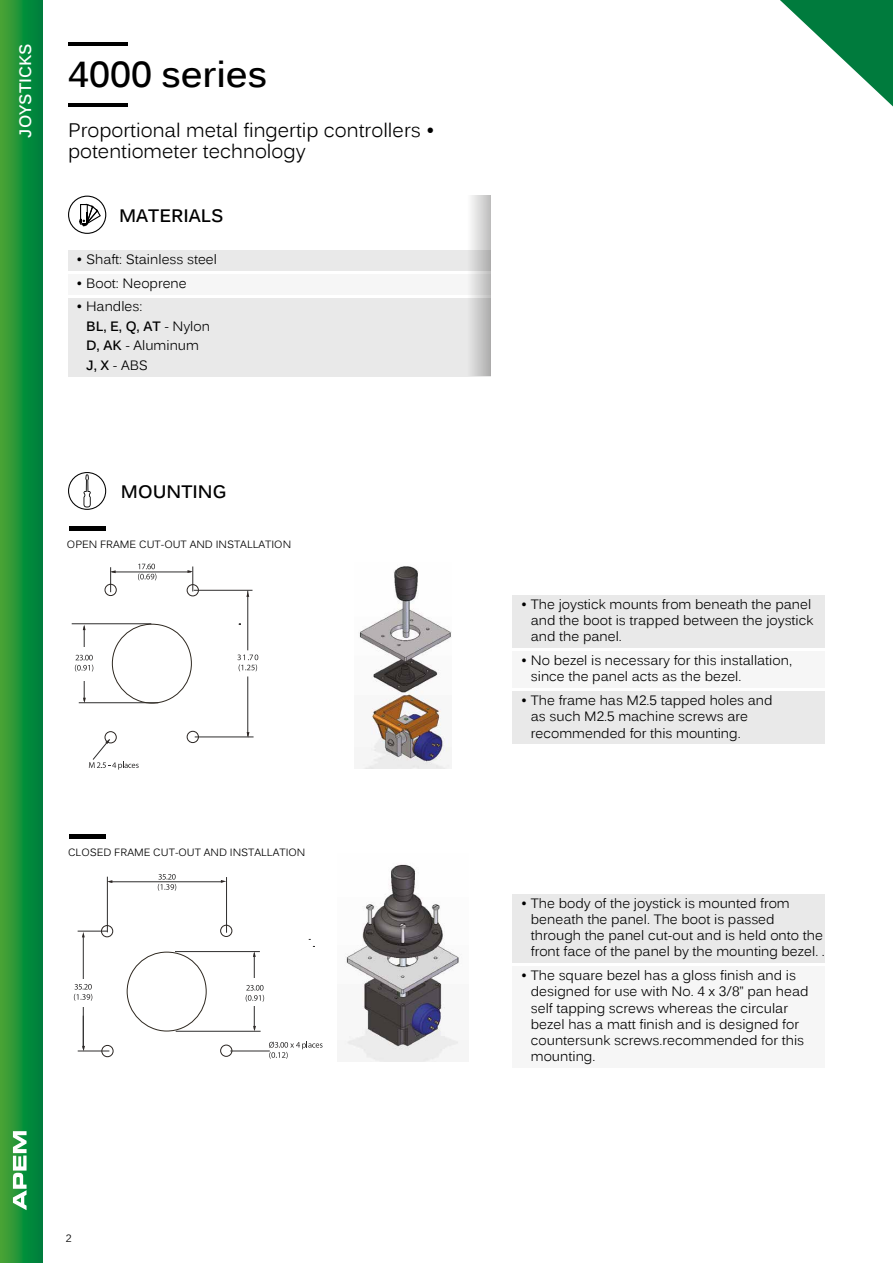
<style>
.page{position:relative;width:893px;height:1263px;background:#fff}
.page>*{position:absolute;margin:0;border:0;box-sizing:border-box;transform-origin:0 0}
.t1{font:700 36px "Kalinga";color:#000}
.t2{font:19.5px/21px "Kalinga";color:#000}
.t3{font:700 18px "Kalinga";color:#000}
.t4{font:700 16.5px "Kalinga";color:#fff}
.t5{font:13.5px/16.2px "Kalinga";color:#000}
.t6{font:10.5px "Kalinga";color:#000}
.s1{font-weight:700}
</style>
<div class="page">
<hr style="left:68px;top:103px;width:59px;height:3px;background:#000">
<hr style="left:68px;top:43px;width:59px;height:3px;background:#000">
<hr style="left:194px;top:590px;width:58px;height:1px;background:#2e2d2d">
<hr style="left:195px;top:737px;width:58px;height:1px;background:#2e2d2d">
<hr style="left:112px;top:572px;width:79px;height:1px;background:#2e2d2d">
<hr style="left:72px;top:623px;width:79px;height:1px;background:#2e2d2d">
<hr style="left:79px;top:702px;width:79px;height:1px;background:#2e2d2d">
<hr style="left:248px;top:591px;width:1px;height:59px;background:#2e2d2d">
<hr style="left:248px;top:677px;width:1px;height:59px;background:#2e2d2d">
<hr style="left:84px;top:627px;width:1px;height:73px;background:#2e2d2d">
<svg style="left:246px;top:591px;width:3px;height:6px"></svg>
<svg style="left:110px;top:568px;width:6px;height:24px"></svg>
<svg style="left:187px;top:567px;width:7px;height:24px"></svg>
<div style="left:79px;top:647px;width:10px;height:34px;background:#fff"></div>
<svg style="left:75px;top:655px;width:18px;height:16px"></svg>
<div style="left:187px;top:731px;width:12px;height:12px;border:1px solid #2a2522;border-radius:50%"></div>
<div style="left:187px;top:584px;width:12px;height:12px;border:1px solid #2a2522;border-radius:50%"></div>
<div style="left:105px;top:584px;width:11px;height:12px;border:1px solid #2a2522;border-radius:50%"></div>
<div style="left:105px;top:731px;width:11px;height:12px;border:1px solid #2a2522;border-radius:50%"></div>
<svg style="left:89px;top:739px;width:50px;height:31px"></svg>
<svg style="left:237px;top:654px;width:21px;height:17px"></svg>
<svg style="left:138px;top:564px;width:18px;height:16px"></svg>
<div style="left:112px;top:624px;width:80px;height:79px;border:1px solid #2e2820;border-radius:50%"></div>
<hr style="left:69px;top:526px;width:36px;height:4px;background:#000">
<svg style="left:68px;top:472px;width:38px;height:38px"></svg>
<img style="left:359px;top:566px;width:93px;height:202px">
<svg style="left:82px;top:1046px;width:3px;height:5px"></svg>
<svg style="left:253px;top:1026px;width:3px;height:5px"></svg>
<hr style="left:110px;top:881px;width:112px;height:1px;background:#2e2d2d">
<svg style="left:78px;top:931px;width:29px;height:6px"></svg>
<hr style="left:78px;top:1051px;width:31px;height:1px;background:#2e2d2d">
<hr style="left:231px;top:1051px;width:38px;height:1px;background:#2e2d2d">
<hr style="left:175px;top:951px;width:84px;height:1px;background:#2e2d2d">
<hr style="left:176px;top:1031px;width:84px;height:1px;background:#2e2d2d">
<hr style="left:107px;top:877px;width:1px;height:55px;background:#2e2d2d">
<hr style="left:226px;top:877px;width:1px;height:55px;background:#2e2d2d">
<div style="left:101px;top:925px;width:12px;height:12px;border:1px solid #2a2522;border-radius:50%"></div>
<div style="left:220px;top:925px;width:12px;height:12px;border:1px solid #2a2522;border-radius:50%"></div>
<div style="left:220px;top:1045px;width:12px;height:11px;border:1px solid #2a2522;border-radius:50%"></div>
<div style="left:102px;top:1045px;width:11px;height:12px;border:1px solid #2a2522;border-radius:50%"></div>
<hr style="left:254px;top:953px;width:1px;height:76px;background:#2e2d2d">
<hr style="left:83px;top:936px;width:1px;height:112px;background:#2e2d2d">
<svg style="left:269px;top:1041px;width:54px;height:18px"></svg>
<div style="left:127px;top:952px;width:79px;height:79px;border:1px solid #2e2820;border-radius:50%"></div>
<div style="left:248px;top:978px;width:10px;height:28px;background:#fff"></div>
<div style="left:78px;top:979px;width:10px;height:27px;background:#fff"></div>
<svg style="left:246px;top:985px;width:18px;height:17px"></svg>
<svg style="left:74px;top:984px;width:18px;height:17px"></svg>
<svg style="left:158px;top:874px;width:18px;height:17px"></svg>
<hr style="left:69px;top:834px;width:36px;height:4px;background:#000">
<img style="left:344px;top:864px;width:116px;height:197px">
<div style="left:68px;top:250px;width:422px;height:20px;background:#e9e9e9"></div>
<div style="left:68px;top:274px;width:422px;height:20px;background:#f6f6f6"></div>
<div style="left:68px;top:298px;width:422px;height:78px;background:#e9e9e9"></div>
<svg style="left:68px;top:196px;width:38px;height:38px"></svg>
<div style="left:513px;top:596px;width:312px;height:52px;background:#e9e9e9"></div>
<div style="left:513px;top:652px;width:312px;height:36px;background:#f6f6f6"></div>
<div style="left:513px;top:692px;width:312px;height:52px;background:#e9e9e9"></div>
<div style="left:513px;top:894px;width:312px;height:69px;background:#e9e9e9"></div>
<div style="left:513px;top:967px;width:312px;height:101px;background:#f6f6f6"></div>
<svg style="left:467px;top:196px;width:23px;height:180px"></svg>
<svg style="left:0;top:0;width:42px;height:1263px;background:#1e9338"></svg>
<svg style="left:780px;top:0;width:113px;height:106px"></svg>
<svg style="left:13px;top:1131px;width:14px;height:79px"></svg>
<p class="t4" style="left:15px;top:138px;width:96px;rotate:-90deg">JOYSTICKS</p>
<h1 class="t1" style="left:68px;top:51px;width:201px">4000 series</h1>
<h2 class="t2" style="left:68px;top:122px;width:368px">Proportional metal fingertip controllers • potentiometer technology</h2>
<h3 class="t3" style="left:119px;top:204px;width:106px">MATERIALS</h3>
<p class="t5" style="left:77px;top:252px;width:142px">• Shaft: Stainless steel</p>
<p class="t5" style="left:77px;top:276px;width:112px">• Boot: Neoprene</p>
<p class="t5" style="left:86px;top:298px;width:125px;line-height:19.5px;text-indent:-10px">• Handles:<br><span class="s1">BL, E, Q, AT</span> - Nylon<br><span class="s1">D, AK</span> - Aluminum<br><span class="s1">J, X</span> - ABS</p>
<h3 class="t3" style="left:121px;top:480px;width:107px">MOUNTING</h3>
<p class="t6" style="left:67px;top:538px;width:226px">OPEN FRAME CUT-OUT AND INSTALLATION</p>
<p class="t6" style="left:68px;top:845px;width:239px">CLOSED FRAME CUT-OUT AND INSTALLATION</p>
<p class="t6" style="left:66px;top:1231px;width:7px">2</p>
<p class="t5" style="left:531px;top:597px;width:284px;text-indent:-10px">• The joystick mounts from beneath the panel and the boot is trapped between the joystick and the panel.</p>
<p class="t5" style="left:531px;top:654px;width:263px;text-indent:-10px">• No bezel is necessary for this installation, since the panel acts as the bezel.</p>
<p class="t5" style="left:531px;top:694px;width:243px;text-indent:-10px">• The frame has M2.5 tapped holes and as such M2.5 machine screws are recommended for this mounting.</p>
<p class="t5" style="left:531px;top:896px;width:296px;text-indent:-10px">• The body of the joystick is mounted from beneath the panel. The boot is passed through the panel cut-out and is held onto the front face of the panel by the mounting bezel. .</p>
<p class="t5" style="left:531px;top:968px;width:279px;text-indent:-10px">• The square bezel has a gloss finish and is designed for use with No. 4 x 3/8” pan head self tapping screws whereas the circular bezel has a matt finish and is designed for countersunk screws.recommended for this mounting.</p>
</div>
